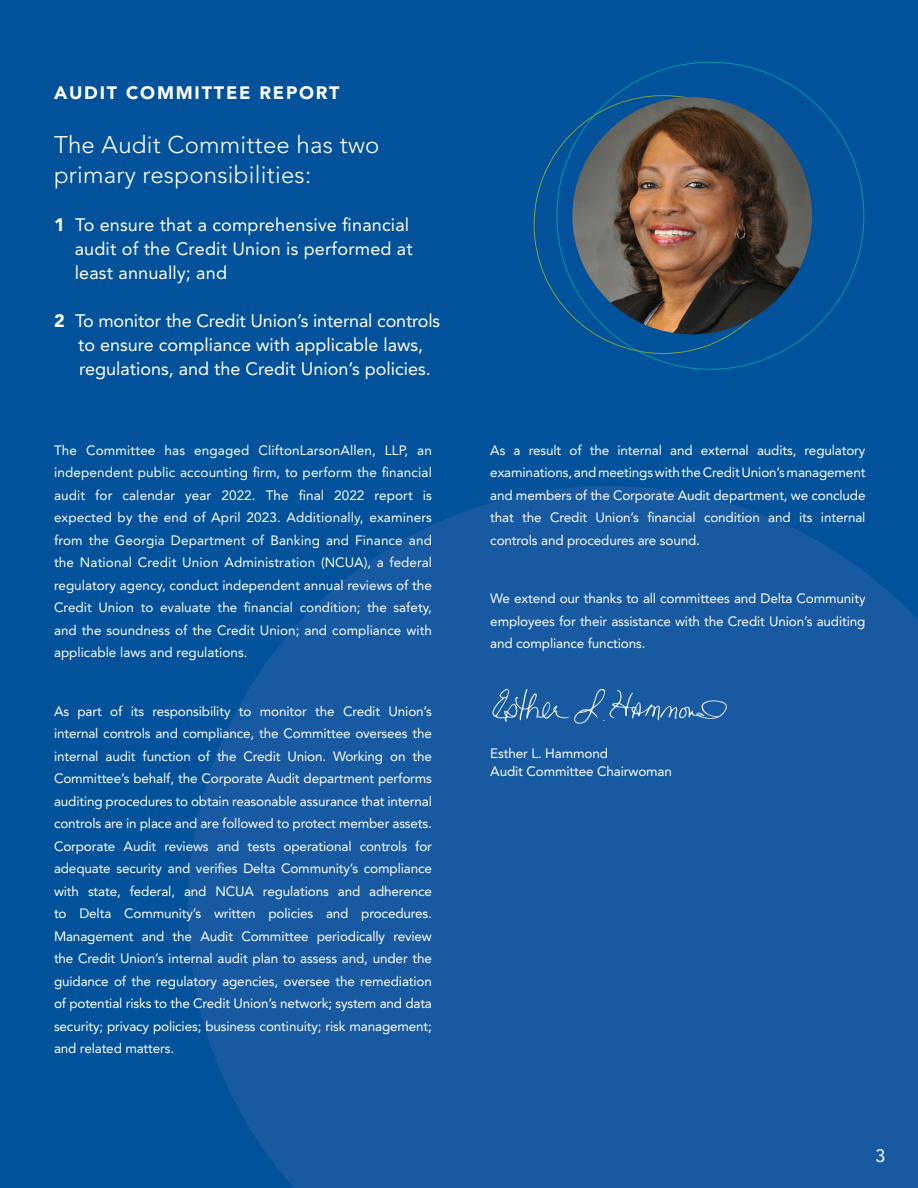
<style>
.page{position:relative;width:918px;height:1188px;background:#01529a}
.page>*{position:absolute;margin:0;border:0;box-sizing:border-box;transform-origin:0 0}
.t1{font:300 24px/30px "Avenir LT Std";letter-spacing:.01em;color:#fff}
.t2{font:18px/24px "Avenir LT Std";color:#fff}
.t3{font:900 18px "Avenir";letter-spacing:.1em;color:#fff}
.t4{font:13.5px/22.5px "Avenir LT Std";letter-spacing:-.01em;color:#fff;text-align:justify}
.s1{font-weight:900}
</style>
<div class="page">
<svg style="left:188px;top:486px;width:730px;height:702px;background:#1559a0"></svg>
<svg style="left:492px;top:689px;width:235px;height:35px;background:#306aaa"></svg>
<img style="left:572px;top:97px;width:240px;height:237px">
<h2 class="t3" style="left:54px;top:77px;width:287px">AUDIT COMMITTEE REPORT</h2>
<h1 class="t1" style="left:54px;top:130px;width:327px">The Audit Committee has two primary responsibilities:</h1>
<h2 class="t2" style="left:75px;top:213px;width:340px;text-indent:-21px"><span class="s1">1</span> To ensure that a comprehensive financial audit of the Credit Union is performed at least annually; and</h2>
<h2 class="t2" style="left:78px;top:309px;width:364px;text-indent:-24px"><span class="s1">2</span> To monitor the Credit Union’s internal controls to ensure compliance with applicable laws, regulations, and the Credit Union’s policies.</h2>
<p class="t4" style="left:54px;top:439px;width:380px">The Committee has engaged CliftonLarsonAllen, LLP, an independent public accounting firm, to perform the financial audit for calendar year 2022. The final 2022 report is expected by the end of April 2023. Additionally, examiners from the Georgia Department of Banking and Finance and the National Credit Union Administration (NCUA), a federal regulatory agency, conduct independent annual reviews of the Credit Union to evaluate the financial condition; the safety, and the soundness of the Credit Union; and compliance with applicable laws and regulations.</p>
<p class="t4" style="left:54px;top:700px;width:380px">As part of its responsibility to monitor the Credit Union’s internal controls and compliance, the Committee oversees the internal audit function of the Credit Union. Working on the Committee’s behalf, the Corporate Audit department performs auditing procedures to obtain reasonable assurance that internal controls are in place and are followed to protect member assets.<br>Corporate Audit reviews and tests operational controls for adequate security and verifies Delta Community’s compliance with state, federal, and NCUA regulations and adherence to Delta Community’s written policies and procedures.<br>Management and the Audit Committee periodically review the Credit Union’s internal audit plan to assess and, under the guidance of the regulatory agencies, oversee the remediation of potential risks to the Credit Union’s network; system and data security; privacy policies; business continuity; risk management; and related matters.</p>
<p class="t4" style="left:490px;top:439px;width:377px">As a result of the internal and external audits, regulatory examinations, and meetings with the Credit Union’s management and members of the Corporate Audit department, we conclude that the Credit Union’s financial condition and its internal controls and procedures are sound.</p>
<p class="t4" style="left:490px;top:587px;width:377px">We extend our thanks to all committees and Delta Community employees for their assistance with the Credit Union’s auditing and compliance functions.</p>
<p class="t4" style="left:490px;top:745px;width:183px;line-height:18px">Esther L. Hammond<br>Audit Committee Chairwoman</p>
<h2 class="t2" style="left:876px;top:1144px;width:12px">3</h2>
</div>
